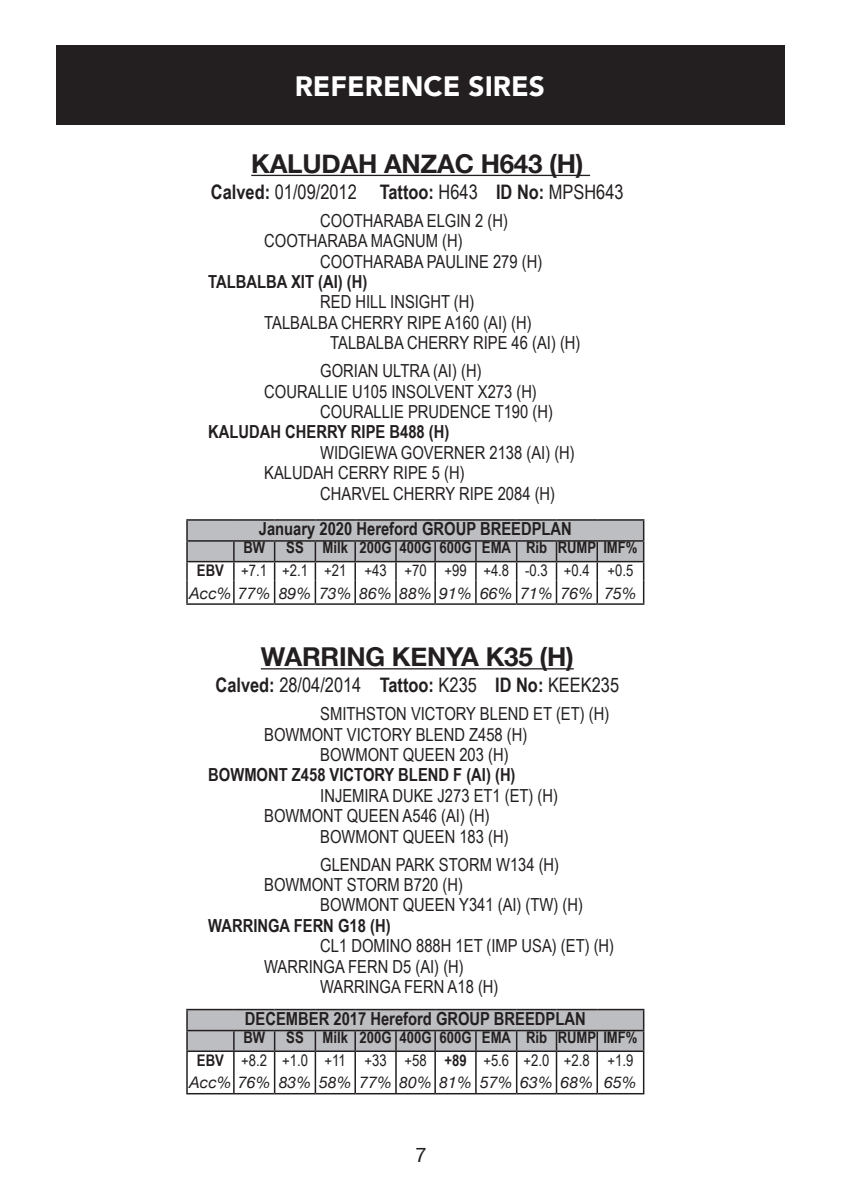
<style>
.page{position:relative;width:842px;height:1191px;background:#fff}
.page>*{position:absolute;margin:0;border:0;box-sizing:border-box;transform-origin:0 0}
.t1{font:900 28px "Avenir";color:#fff}
.t2{font:700 26px "Helvetica Neue";letter-spacing:-.01em;color:#231f20}
.t3{font:20px "Arial Narrow";color:#231f20}
.t4{font:20px "Helvetica Neue";color:#231f20}
.t5{font:18px/20.4px "Arial Narrow";color:#231f20}
.t6{font:700 18px "Arial Narrow";color:#231f20}
.t7{font:700 16px/22.8px "Arial Narrow";color:#231f20;text-align:right}
.t8{font:16px/22.8px "Arial Narrow";color:#231f20;text-align:right}
.t9{font:italic 16px "Helvetica Neue";color:#231f20}
.s1{font-weight:700}
.s2{font-weight:400}
</style>
<div class="page">
<div style="left:57px;top:45px;width:728px;height:80px;background:#231f20"></div>
<hr style="left:186px;top:519px;width:48px;height:2px;background:#231f20">
<hr style="left:234px;top:519px;width:41px;height:2px;background:#231f20">
<hr style="left:275px;top:519px;width:40px;height:2px;background:#231f20">
<hr style="left:315px;top:519px;width:40px;height:2px;background:#231f20">
<hr style="left:355px;top:519px;width:41px;height:2px;background:#231f20">
<hr style="left:396px;top:519px;width:39px;height:2px;background:#231f20">
<hr style="left:435px;top:519px;width:41px;height:2px;background:#231f20">
<hr style="left:476px;top:519px;width:41px;height:2px;background:#231f20">
<hr style="left:517px;top:519px;width:39px;height:2px;background:#231f20">
<hr style="left:556px;top:519px;width:41px;height:2px;background:#231f20">
<hr style="left:597px;top:519px;width:47px;height:2px;background:#231f20">
<svg style="left:186px;top:520px;width:458px;height:83px"></svg>
<hr style="left:186px;top:603px;width:48px;height:2px;background:#231f20">
<hr style="left:234px;top:603px;width:41px;height:2px;background:#231f20">
<hr style="left:275px;top:603px;width:40px;height:2px;background:#231f20">
<hr style="left:315px;top:603px;width:40px;height:2px;background:#231f20">
<hr style="left:355px;top:603px;width:41px;height:2px;background:#231f20">
<hr style="left:396px;top:603px;width:39px;height:2px;background:#231f20">
<hr style="left:435px;top:603px;width:41px;height:2px;background:#231f20">
<hr style="left:476px;top:603px;width:41px;height:2px;background:#231f20">
<hr style="left:517px;top:603px;width:39px;height:2px;background:#231f20">
<hr style="left:556px;top:603px;width:41px;height:2px;background:#231f20">
<hr style="left:597px;top:603px;width:47px;height:2px;background:#231f20">
<hr style="left:251px;top:175px;width:339px;height:1px;background:#231f20">
<hr style="left:261px;top:668px;width:313px;height:1px;background:#231f20">
<hr style="left:186px;top:1008px;width:48px;height:2px;background:#231f20">
<hr style="left:234px;top:1008px;width:41px;height:2px;background:#231f20">
<hr style="left:275px;top:1008px;width:40px;height:2px;background:#231f20">
<hr style="left:315px;top:1008px;width:40px;height:2px;background:#231f20">
<hr style="left:355px;top:1008px;width:41px;height:2px;background:#231f20">
<hr style="left:396px;top:1008px;width:39px;height:2px;background:#231f20">
<hr style="left:435px;top:1008px;width:41px;height:2px;background:#231f20">
<hr style="left:476px;top:1008px;width:41px;height:2px;background:#231f20">
<hr style="left:517px;top:1008px;width:39px;height:2px;background:#231f20">
<hr style="left:556px;top:1008px;width:41px;height:2px;background:#231f20">
<hr style="left:597px;top:1008px;width:47px;height:2px;background:#231f20">
<svg style="left:186px;top:1009px;width:458px;height:84px"></svg>
<hr style="left:186px;top:1093px;width:48px;height:1px;background:#231f20">
<hr style="left:234px;top:1093px;width:41px;height:1px;background:#231f20">
<hr style="left:275px;top:1093px;width:40px;height:1px;background:#231f20">
<hr style="left:315px;top:1093px;width:40px;height:1px;background:#231f20">
<hr style="left:355px;top:1093px;width:41px;height:1px;background:#231f20">
<hr style="left:396px;top:1093px;width:39px;height:1px;background:#231f20">
<hr style="left:435px;top:1093px;width:41px;height:1px;background:#231f20">
<hr style="left:476px;top:1093px;width:41px;height:1px;background:#231f20">
<hr style="left:517px;top:1093px;width:39px;height:1px;background:#231f20">
<hr style="left:556px;top:1093px;width:41px;height:1px;background:#231f20">
<hr style="left:597px;top:1093px;width:47px;height:1px;background:#231f20">
<h1 class="t1" style="left:295px;top:62px;width:251px">REFERENCE SIRES</h1>
<h2 class="t2" style="left:251px;top:143px;width:334px">KALUDAH ANZAC H643 (H)</h2>
<p class="t3" style="left:211px;top:177px;width:414px"><span class="s1">Calved:</span> 01/09/2012 <span class="s1">Tattoo:</span> H643 <span class="s1">ID No:</span> MPSH643</p>
<p class="t5" style="left:264px;top:210px;width:245px;text-indent:56px">COOTHARABA ELGIN 2 (H)<br>COOTHARABA MAGNUM (H)</p>
<p class="t5" style="left:320px;top:250px;width:224px">COOTHARABA PAULINE 279 (H)</p>
<p class="t6" style="left:208px;top:268px;width:161px">TALBALBA XIT (AI) (H)</p>
<p class="t5" style="left:320px;top:291px;width:156px">RED HILL INSIGHT (H)</p>
<p class="t5" style="left:264px;top:312px;width:269px">TALBALBA CHERRY RIPE A160 (AI) (H)</p>
<p class="t5" style="left:330px;top:332px;width:252px">TALBALBA CHERRY RIPE 46 (AI) (H)</p>
<p class="t5" style="left:320px;top:360px;width:163px">GORIAN ULTRA (AI) (H)</p>
<p class="t5" style="left:264px;top:380px;width:274px">COURALLIE U105 INSOLVENT X273 (H)</p>
<p class="t5" style="left:320px;top:401px;width:234px">COURALLIE PRUDENCE T190 (H)</p>
<p class="t6" style="left:208px;top:418px;width:243px">KALUDAH CHERRY RIPE B488 (H)</p>
<p class="t5" style="left:264px;top:441px;width:312px;text-indent:56px">WIDGIEWA GOVERNER 2138 (AI) (H)<br>KALUDAH CERRY RIPE 5 (H)</p>
<p class="t5" style="left:320px;top:482px;width:236px">CHARVEL CHERRY RIPE 2084 (H)</p>
<p class="t6" style="left:259px;top:515px;width:315px">January 2020 Hereford GROUP BREEDPLAN</p>
<p class="t7" style="left:243px;top:535px;width:23px">BW</p>
<p class="t8" style="left:197px;top:535px;width:442px"><span class="s1">SS Milk 200G 400G 600G EMA Rib RUMP IMF%<br>EBV</span> +7.1 +2.1 +21 +43 +70 +99 +4.8 -0.3 +0.4 +0.5</p>
<p class="t9" style="left:189px;top:581px;width:449px">Acc% 77% 89% 73% 86% 88% 91% 66% 71% 76% 75%</p>
<h2 class="t2" style="left:261px;top:636px;width:314px">WARRING KENYA K35 (H)</h2>
<p class="t3" style="left:216px;top:670px;width:405px"><span class="s1">Calved:</span> 28/04/2014 <span class="s1">Tattoo:</span> K235 <span class="s1">ID No:</span> KEEK235</p>
<p class="t5" style="left:320px;top:703px;width:290px">SMITHSTON VICTORY BLEND ET (ET) (H)</p>
<p class="t5" style="left:264px;top:723px;width:265px">BOWMONT VICTORY BLEND Z458 (H)</p>
<p class="t5" style="left:320px;top:744px;width:190px">BOWMONT QUEEN 203 (H)</p>
<p class="t6" style="left:208px;top:761px;width:309px">BOWMONT Z458 VICTORY BLEND F (AI) (H)</p>
<p class="t5" style="left:320px;top:784px;width:239px">INJEMIRA DUKE J273 ET1 (ET) (H)</p>
<p class="t5" style="left:264px;top:805px;width:227px">BOWMONT QUEEN A546 (AI) (H)</p>
<p class="t5" style="left:320px;top:825px;width:190px">BOWMONT QUEEN 183 (H)</p>
<p class="t5" style="left:264px;top:853px;width:296px;text-indent:56px">GLENDAN PARK STORM W134 (H)<br>BOWMONT STORM B720 (H)</p>
<p class="t5" style="left:320px;top:894px;width:264px">BOWMONT QUEEN Y341 (AI) (TW) (H)</p>
<p class="t6" style="left:208px;top:912px;width:184px">WARRINGA FERN G18 (H)</p>
<p class="t5" style="left:320px;top:935px;width:295px">CL1 DOMINO 888H 1ET (IMP USA) (ET) (H)</p>
<p class="t5" style="left:264px;top:955px;width:201px">WARRINGA FERN D5 (AI) (H)</p>
<p class="t5" style="left:320px;top:976px;width:180px">WARRINGA FERN A18 (H)</p>
<p class="t6" style="left:245px;top:1004px;width:342px">DECEMBER 2017 Hereford GROUP BREEDPLAN</p>
<p class="t7" style="left:243px;top:1025px;width:23px">BW</p>
<p class="t7" style="left:197px;top:1025px;width:442px">SS Milk 200G 400G 600G EMA Rib RUMP IMF%<br>EBV <span class="s2">+8.2 +1.0 +11 +33 +58</span> +89 <span class="s2">+5.6 +2.0 +2.8 +1.9</span></p>
<p class="t9" style="left:189px;top:1070px;width:449px">Acc% 76% 83% 58% 77% 80% 81% 57% 63% 68% 65%</p>
<p class="t4" style="left:415px;top:1140px;width:13px">7</p>
</div>
